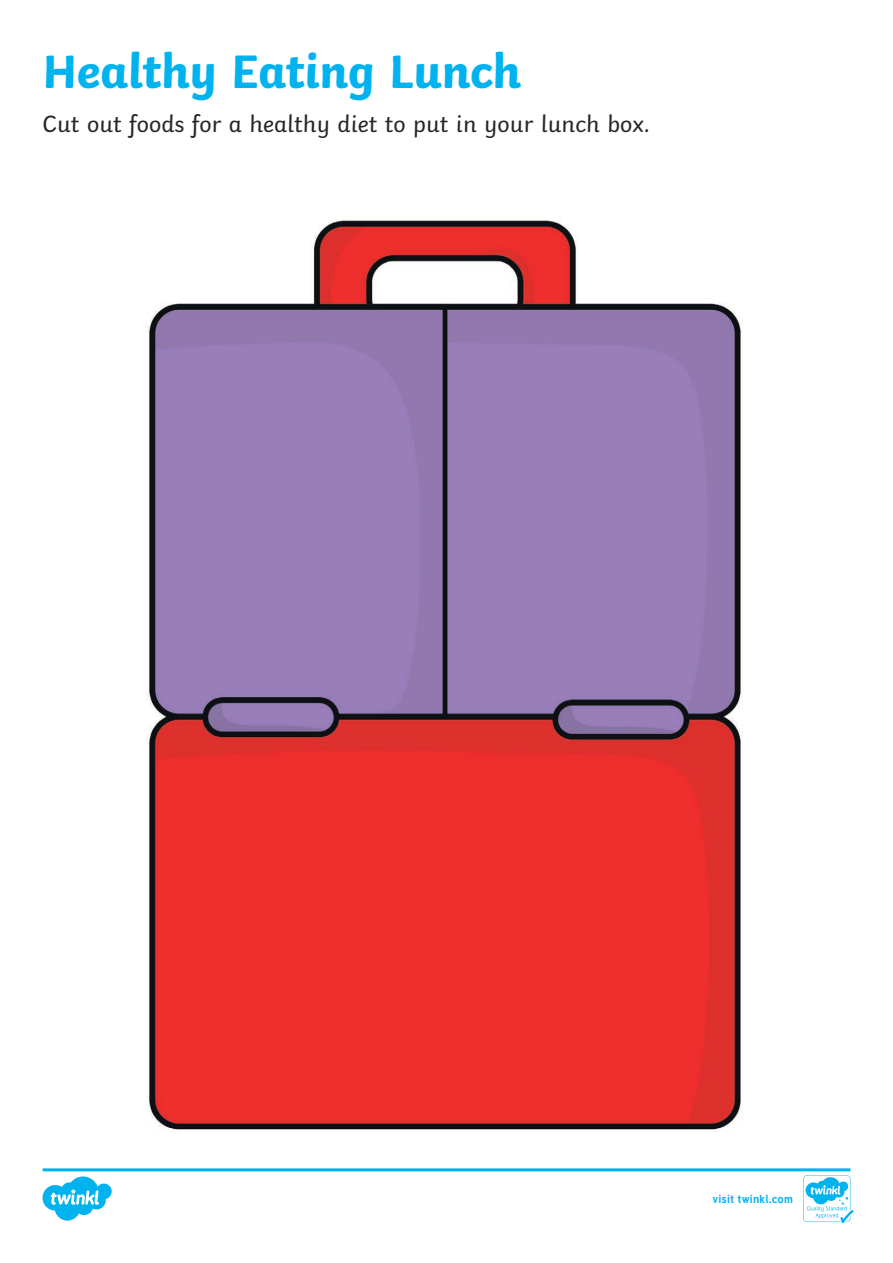
<style>
.page{position:relative;width:893px;height:1263px;background:#fff}
.page>*{position:absolute;margin:0;border:0;box-sizing:border-box;transform-origin:0 0}
.Heading_1{font:700 49.5px "Twinkl";letter-spacing:-.01em;color:#00b3ef}
.KS1_Body_Copy{font:24px "Twinkl";color:#282526}
.t1{font:700 11.4px "Tuffy";letter-spacing:.015em;color:#00b3ef}
</style>
<div class="page">
<img style="left:42px;top:220px;width:812px;height:1004px">
<svg style="left:43px;top:1168px;width:810px;height:55px"></svg>
<p class="Heading_1" style="left:43px;top:31px;width:480px">Healthy Eating Lunch</p>
<p class="KS1_Body_Copy" style="left:43px;top:106px;width:609px">Cut out foods for a healthy diet to put in your lunch box.</p>
<p class="t1" style="left:712px;top:1190px;width:82px">visit twinkl.com</p>
</div>
